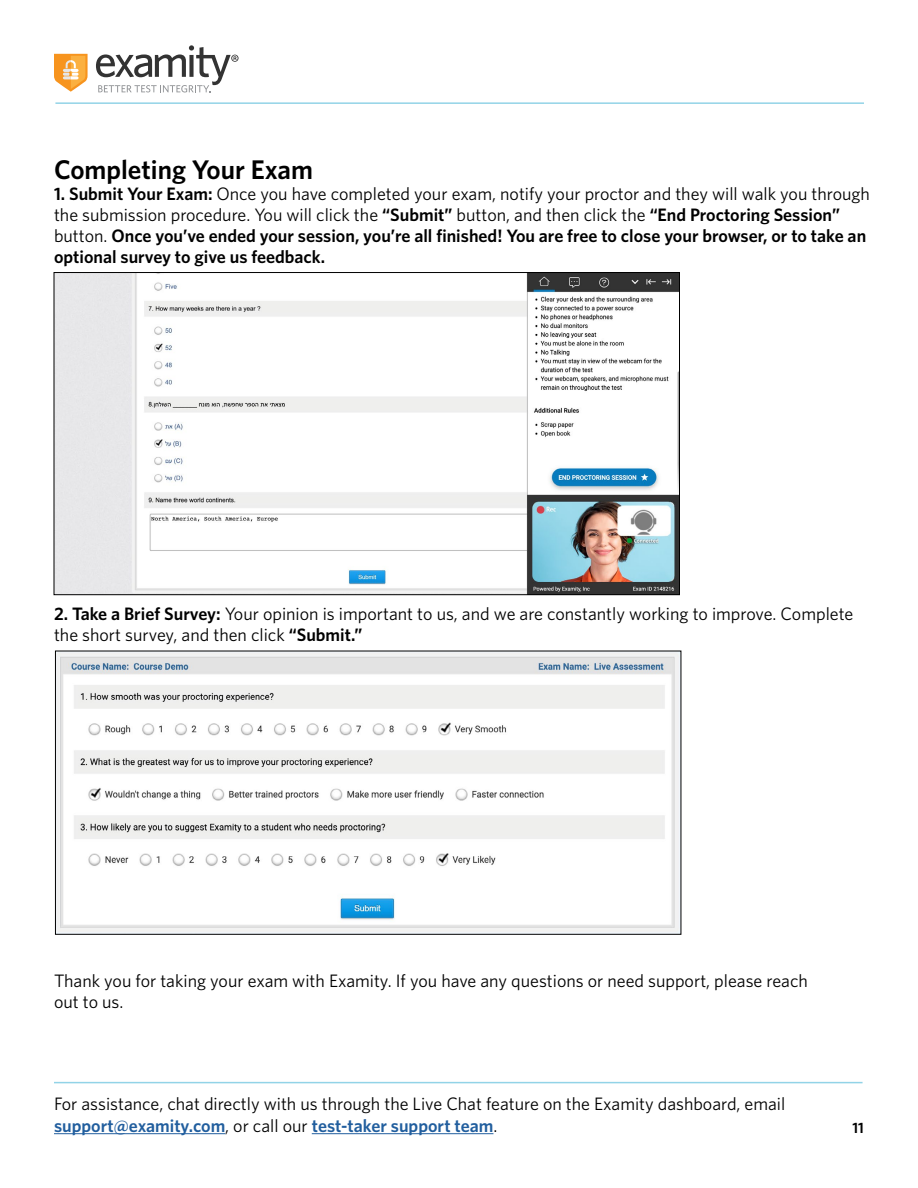
<style>
.page{position:relative;width:918px;height:1188px;background:#fff}
.page>*{position:absolute;margin:0;border:0;box-sizing:border-box;transform-origin:0 0}
.t1{font:600 27px "Whitney";color:#000}
.t2{font:600 18px/21px "Whitney";color:#000}
.t3{font:18px "Whitney";color:#000}
.t4{font:600 18px "Whitney";color:#215e9e}
.t5{font:600 15px "Whitney";color:#000}
.s1{font-weight:400}
.s2{font-weight:600}
.s3{font-weight:400;color:#000}
</style>
<div class="page">
<svg style="left:54px;top:45px;width:185px;height:48px"></svg>
<hr style="left:55px;top:102px;width:809px;height:2px;background:#92d3e7">
<img style="left:56px;top:274px;width:622px;height:319px">
<hr style="left:54px;top:1133px;width:171px;height:1px;background:#215e9e">
<hr style="left:312px;top:1133px;width:181px;height:1px;background:#215e9e">
<hr style="left:54px;top:1082px;width:809px;height:1px;background:#92d3e7">
<img style="left:57px;top:653px;width:622px;height:280px">
<div style="left:55px;top:651px;width:626px;height:284px;border:1px solid #000"></div>
<p class="t1" style="left:54px;top:152px;width:261px">Completing Your Exam</p>
<p class="t2" style="left:54px;top:183px;width:818px">1. Submit Your Exam: <span class="s1">Once you have completed your exam, notify your proctor and they will walk you through the submission procedure. You will click the</span> “Submit” <span class="s1">button, and then click the</span> “End Proctoring Session” <span class="s1">button.</span> Once you’ve ended your session, you’re all finished! You are free to close your browser, or to take an optional survey to give us feedback.</p>
<p class="t3" style="left:54px;top:602px;width:801px"><span class="s2">2. Take a Brief Survey:</span> Your opinion is important to us, and we are constantly working to improve. Complete</p>
<p class="t3" style="left:54px;top:623px;width:310px">the short survey, and then click <span class="s2">“Submit.”</span></p>
<p class="t3" style="left:54px;top:969px;width:755px">Thank you for taking your exam with Examity. If you have any questions or need support, please reach</p>
<p class="t3" style="left:54px;top:990px;width:71px">out to us.</p>
<p class="t3" style="left:54px;top:1092px;width:733px">For assistance, chat directly with us through the Live Chat feature on the Examity dashboard, email</p>
<p class="t4" style="left:54px;top:1114px;width:445px">support@examity.com<span class="s3">, or call our</span> test-taker support team<span class="s3">.</span></p>
<p class="t5" style="left:853px;top:1118px;width:13px">11</p>
</div>
